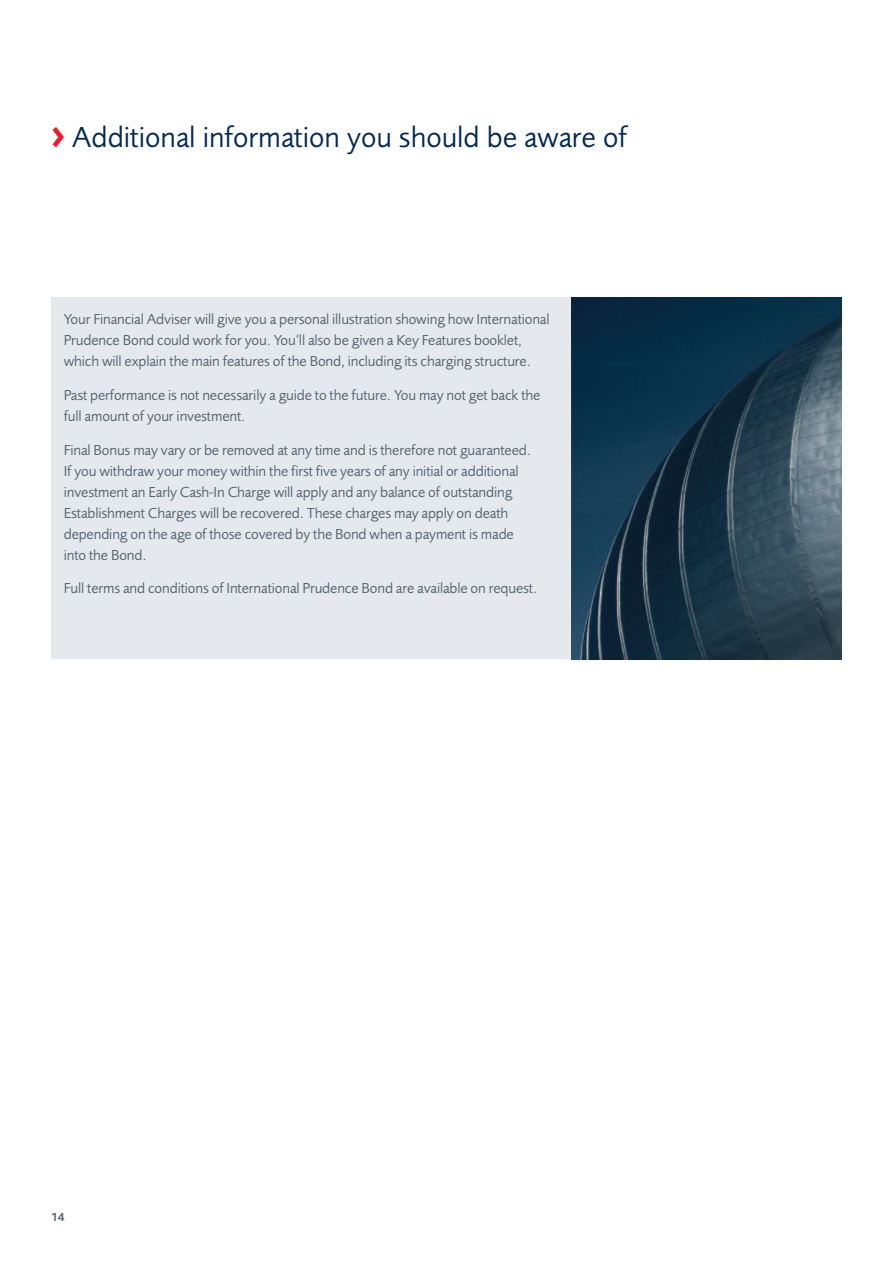
<style>
.page{position:relative;width:893px;height:1263px;background:#fff}
.page>*{position:absolute;margin:0;border:0;box-sizing:border-box;transform-origin:0 0}
.t1{font:30px "Pru Sans";color:#002954}
.t2{font:15px/21px "Pru Sans";letter-spacing:-.01em;color:#52626f}
.t3{font:600 12px "Pru Sans";color:#52626f}
.s1{font-family:"Meta";font-weight:700;font-size:33px;color:#ee1b2c}
</style>
<div class="page">
<div style="left:51px;top:298px;width:520px;height:361px;background:#e5e8ec"></div>
<img style="left:571px;top:298px;width:271px;height:361px">
<h1 class="t1" style="left:51px;top:126px;width:578px"><span class="s1">&gt;</span> Additional information you should be aware of</h1>
<p class="t2" style="left:64px;top:310px;width:487px">Your Financial Adviser will give you a personal illustration showing how International<br>Prudence Bond could work for you. You’ll also be given a Key Features booklet, which will explain the main features of the Bond, including its charging structure.</p>
<p class="t2" style="left:64px;top:386px;width:478px">Past performance is not necessarily a guide to the future. You may not get back the full amount of your investment.</p>
<p class="t2" style="left:64px;top:440px;width:469px">Final Bonus may vary or be removed at any time and is therefore not guaranteed.<br>If you withdraw your money within the first five years of any initial or additional investment an Early Cash-In Charge will apply and any balance of outstanding Establishment Charges will be recovered. These charges may apply on death depending on the age of those covered by the Bond when a payment is made into the Bond.</p>
<p class="t2" style="left:64px;top:579px;width:475px">Full terms and conditions of International Prudence Bond are available on request.</p>
<p class="t3" style="left:51px;top:1212px;width:15px">14</p>
</div>
